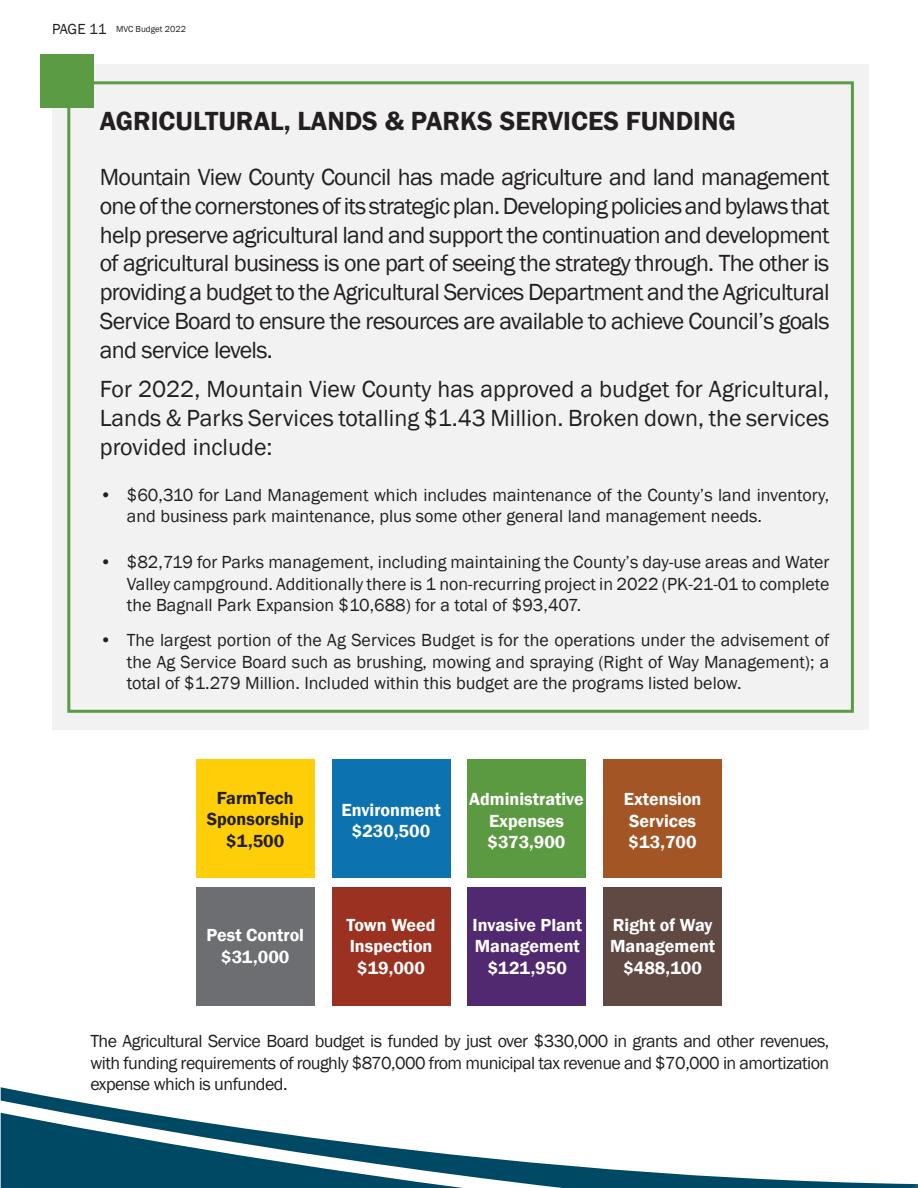
<style>
.page{position:relative;width:918px;height:1188px;background:#fff}
.page>*{position:absolute;margin:0;border:0;box-sizing:border-box;transform-origin:0 0}
.t1{font:600 27px "Franklin Gothic";color:#231f20}
.t2{font:24px/28.8px "Franklin Gothic";letter-spacing:-.02em;color:#231f20;text-align:justify}
.t3{font:18px/21.6px "Franklin Gothic";color:#231f20;text-align:justify}
.t4{font:600 18px/21.6px "Franklin Gothic";color:#fff}
.t5{font:600 18px "Franklin Gothic";color:#231f20}
.t6{font:15px "Franklin Gothic";letter-spacing:-.02em;color:#231f20}
.t7{font:9px "Franklin Gothic";color:#231f20}
</style>
<div class="page">
<div style="left:52px;top:65px;width:817px;height:665px;background:#f2f2f2"></div>
<div style="left:67px;top:81px;width:787px;height:632px;border:3px solid #5b9b44"></div>
<div style="left:467px;top:887px;width:119px;height:119px;background:#502971"></div>
<div style="left:603px;top:887px;width:119px;height:119px;background:#604943"></div>
<div style="left:332px;top:887px;width:119px;height:119px;background:#9b3120"></div>
<div style="left:196px;top:759px;width:119px;height:119px;background:#fece08"></div>
<div style="left:332px;top:759px;width:119px;height:119px;background:#0d73b0"></div>
<div style="left:467px;top:759px;width:119px;height:119px;background:#5c9a42"></div>
<div style="left:603px;top:759px;width:119px;height:119px;background:#a35525"></div>
<div style="left:196px;top:887px;width:119px;height:119px;background:#6d6e71"></div>
<div style="left:40px;top:54px;width:54px;height:54px;background:#5b9b44"></div>
<svg style="left:1px;top:1087px;width:908px;height:101px"></svg>
<p class="t6" style="left:52px;top:20px;width:56px">PAGE 11</p>
<p class="t7" style="left:116px;top:24px;width:71px">MVC Budget 2022</p>
<p class="t1" style="left:100px;top:104px;width:637px">AGRICULTURAL, LANDS &amp; PARKS SERVICES FUNDING</p>
<p class="t2" style="left:100px;top:163px;width:731px">Mountain View County Council has made agriculture and land management one of the cornerstones of its strategic plan. Developing policies and bylaws that help preserve agricultural land and support the continuation and development of agricultural business is one part of seeing the strategy through. The other is providing a budget to the Agricultural Services Department and the Agricultural Service Board to ensure the resources are available to achieve Council’s goals and service levels.</p>
<p class="t2" style="left:100px;top:376px;width:731px">For 2022, Mountain View County has approved a budget for Agricultural, Lands &amp; Parks Services totalling $1.43 Million. Broken down, the services provided include:</p>
<p class="t3" style="left:127px;top:484px;width:704px;text-indent:-27px">• $60,310 for Land Management which includes maintenance of the County’s land inventory, and business park maintenance, plus some other general land management needs.</p>
<p class="t3" style="left:127px;top:552px;width:704px;text-indent:-27px">• $82,719 for Parks management, including maintaining the County’s day-use areas and Water Valley campground. Additionally there is 1 non-recurring project in 2022 (PK-21-01 to complete the Bagnall Park Expansion $10,688) for a total of $93,407.</p>
<p class="t3" style="left:127px;top:630px;width:704px;text-indent:-27px">• The largest portion of the Ag Services Budget is for the operations under the advisement of the Ag Service Board such as brushing, mowing and spraying (Right of Way Management); a total of $1.279 Million. Included within this budget are the programs listed below.</p>
<p class="t5" style="left:217px;top:786px;width:78px">FarmTech</p>
<p class="t5" style="left:207px;top:808px;width:99px">Sponsorship</p>
<p class="t5" style="left:226px;top:830px;width:60px">$1,500</p>
<p class="t4" style="left:207px;top:925px;width:99px">Pest Control</p>
<p class="t4" style="left:221px;top:946px;width:70px">$31,000</p>
<p class="t4" style="left:341px;top:799px;width:101px">Environment</p>
<p class="t4" style="left:352px;top:821px;width:80px">$230,500</p>
<p class="t4" style="left:347px;top:914px;width:90px">Town Weed</p>
<p class="t4" style="left:350px;top:936px;width:84px">Inspection</p>
<p class="t4" style="left:357px;top:957px;width:69px">$19,000</p>
<p class="t4" style="left:469px;top:788px;width:116px">Administrative</p>
<p class="t4" style="left:489px;top:810px;width:77px">Expenses</p>
<p class="t4" style="left:488px;top:832px;width:79px">$373,900</p>
<p class="t4" style="left:473px;top:914px;width:111px">Invasive Plant<br>Management</p>
<p class="t4" style="left:488px;top:957px;width:81px">$121,950</p>
<p class="t4" style="left:624px;top:788px;width:79px">Extension</p>
<p class="t4" style="left:629px;top:810px;width:68px">Services</p>
<p class="t4" style="left:629px;top:832px;width:70px">$13,700</p>
<p class="t4" style="left:613px;top:914px;width:101px">Right of Way</p>
<p class="t4" style="left:610px;top:936px;width:107px">Management</p>
<p class="t4" style="left:623px;top:957px;width:80px">$488,100</p>
<p class="t3" style="left:90px;top:1031px;width:741px">The Agricultural Service Board budget is funded by just over $330,000 in grants and other revenues, with funding requirements of roughly $870,000 from municipal tax revenue and $70,000 in amortization expense which is unfunded.</p>
</div>
